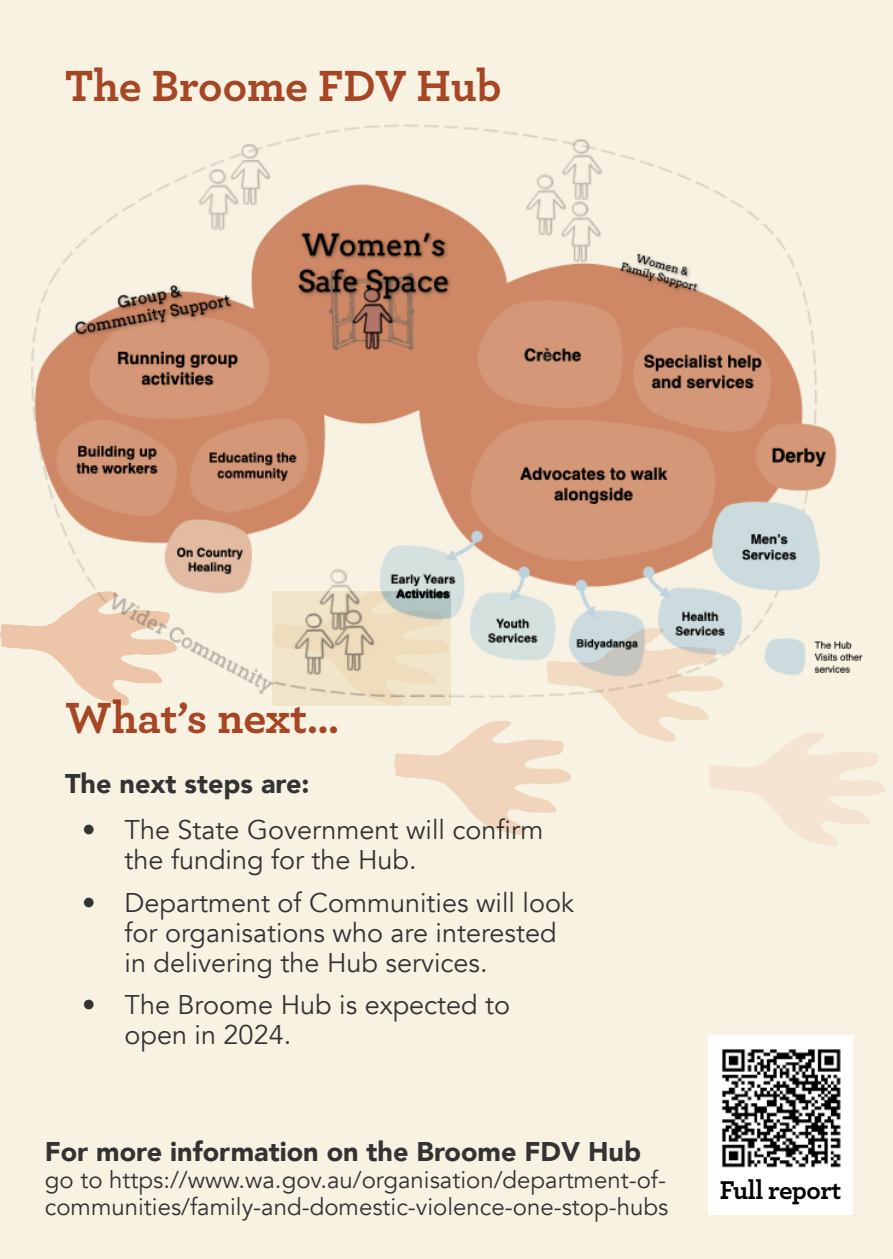
<style>
.page{position:relative;width:893px;height:1259px;background:#f8f2e3}
.page>*{position:absolute;margin:0;border:0;box-sizing:border-box;transform-origin:0 0}
.t1{font:700 45.6px "Archer";color:#a74624}
.t2{font:27px/30px "Avenir";color:#333}
.t3{font:900 27px "Avenir";color:#333}
.t4{font:700 27px "Archer";letter-spacing:-.02em;color:#000}
.t5{font:24px/27px "Avenir";color:#333}
</style>
<div class="page">
<div style="left:708px;top:1035px;width:145px;height:179px;background:#fff"></div>
<img style="left:721px;top:1049px;width:120px;height:119px">
<img style="left:31px;top:124px;width:806px;height:582px">
<svg style="left:0;top:591px;width:177px;height:114px"></svg>
<svg style="left:273px;top:591px;width:612px;height:255px"></svg>
<h1 class="t1" style="left:65px;top:50px;width:438px">The Broome FDV Hub</h1>
<h1 class="t1" style="left:65px;top:681px;width:275px">What’s next…</h1>
<p class="t3" style="left:65px;top:760px;width:246px">The next steps are:</p>
<p class="t2" style="left:125px;top:815px;width:420px;text-indent:-43px">• The State Government will confirm the funding for the Hub.</p>
<p class="t2" style="left:125px;top:887px;width:451px;text-indent:-43px">• Department of Communities will look for organisations who are interested in delivering the Hub services.</p>
<p class="t2" style="left:125px;top:990px;width:387px;text-indent:-43px">• The Broome Hub is expected to open in 2024.</p>
<p class="t3" style="left:45px;top:1128px;width:598px">For more information on the Broome FDV Hub</p>
<p class="t5" style="left:45px;top:1166px;width:625px">go to https://www.wa.gov.au/organisation/department-of&shy;communities/family-and-domestic-violence-one-stop-hubs</p>
<p class="t4" style="left:720px;top:1168px;width:123px">Full report</p>
</div>
